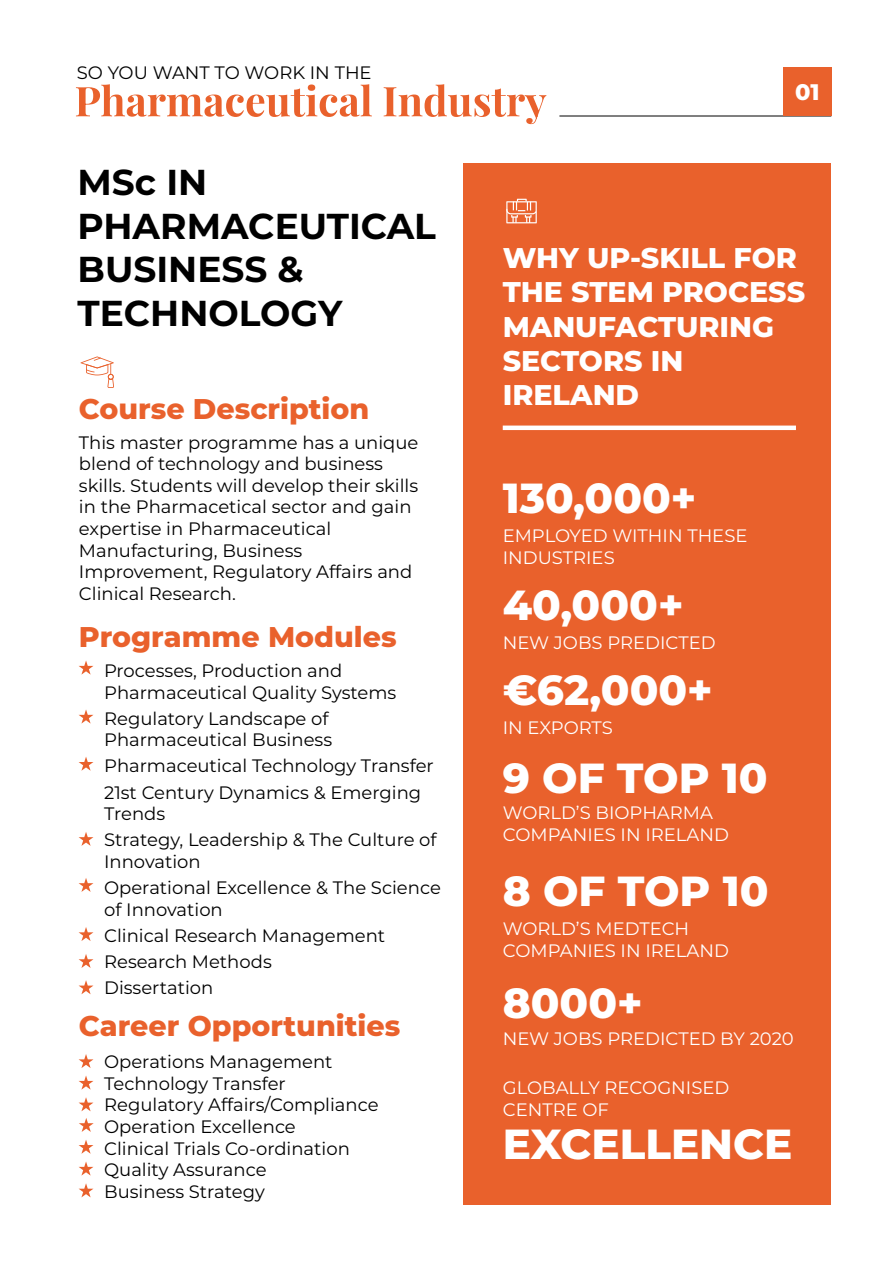
<style>
.page{position:relative;width:893px;height:1263px;background:#fff}
.page>*{position:absolute;margin:0;border:0;box-sizing:border-box;transform-origin:0 0}
.t1{font:800 42px "Montserrat";color:#fff}
.t2{font:700 36px/43.5px "Montserrat";color:#000}
.t3{font:800 28.5px/34.2px "Montserrat";color:#fff}
.t4{font:800 28.5px "Montserrat";color:#e9612c}
.t5{font:800 22.5px "Montserrat";color:#fff}
.t6{font:18px/21.6px "Montserrat";color:#000}
.t7{font:18px/21.6px "Montserrat";color:#fff}
</style>
<div class="page">
<div style="left:463px;top:164px;width:368px;height:1041px;background:#e9612c"></div>
<hr style="left:559px;top:116px;width:272px;height:1px;background:#000">
<div style="left:783px;top:68px;width:48px;height:48px;background:#e9612c"></div>
<svg style="left:81px;top:356px;width:33px;height:32px"></svg>
<svg style="left:79px;top:1054px;width:14px;height:14px"></svg>
<svg style="left:79px;top:1075px;width:14px;height:15px"></svg>
<svg style="left:79px;top:1097px;width:14px;height:14px"></svg>
<svg style="left:79px;top:1118px;width:15px;height:14px"></svg>
<svg style="left:79px;top:1140px;width:14px;height:14px"></svg>
<svg style="left:79px;top:1161px;width:14px;height:14px"></svg>
<svg style="left:79px;top:1183px;width:14px;height:14px"></svg>
<svg style="left:79px;top:660px;width:14px;height:15px"></svg>
<svg style="left:79px;top:709px;width:14px;height:14px"></svg>
<svg style="left:79px;top:757px;width:14px;height:14px"></svg>
<svg style="left:79px;top:832px;width:14px;height:14px"></svg>
<svg style="left:79px;top:878px;width:14px;height:14px"></svg>
<svg style="left:79px;top:927px;width:14px;height:14px"></svg>
<svg style="left:79px;top:954px;width:14px;height:14px"></svg>
<svg style="left:79px;top:980px;width:14px;height:14px"></svg>
<svg style="left:506px;top:199px;width:31px;height:24px"></svg>
<svg style="left:76px;top:84px;width:296px;height:33px"></svg>
<svg style="left:384px;top:84px;width:162px;height:40px"></svg>
<hr style="left:503px;top:426px;width:293px;height:4px;background:#fff">
<p class="t6" style="left:77px;top:62px;width:296px">SO YOU WANT TO WORK IN THE</p>
<h2 class="t2" style="left:78px;top:159px;width:360px">MSc IN<br>PHARMACEUTICAL<br>BUSINESS &amp;<br>TECHNOLOGY</h2>
<h3 class="t4" style="left:79px;top:388px;width:292px">Course Description</h3>
<p class="t6" style="left:79px;top:431px;width:341px">This master programme has a unique blend of technology and business skills. Students will develop their skills in the Pharmacetical sector and gain expertise in Pharmaceutical<br>Manufacturing, Business<br>Improvement, Regulatory Affairs and<br>Clinical Research.</p>
<h3 class="t4" style="left:79px;top:615px;width:319px">Programme Modules</h3>
<p class="t6" style="left:104px;top:659px;width:294px">Processes, Production and<br>Pharmaceutical Quality Systems</p>
<p class="t6" style="left:104px;top:707px;width:230px">Regulatory Landscape of<br>Pharmaceutical Business</p>
<p class="t6" style="left:104px;top:752px;width:331px;line-height:26.1px">Pharmaceutical Technology Transfer<br>21st Century Dynamics &amp; Emerging</p>
<p class="t6" style="left:104px;top:800px;width:334px;line-height:26.1px">Trends<br>Strategy, Leadership &amp; The Culture of</p>
<p class="t6" style="left:104px;top:848px;width:338px;line-height:26.1px">Innovation<br>Operational Excellence &amp; The Science</p>
<p class="t6" style="left:104px;top:895px;width:283px;line-height:26.1px">of Innovation<br>Clinical Research Management<br>Research Methods<br>Dissertation</p>
<h3 class="t4" style="left:79px;top:1005px;width:323px">Career Opportunities</h3>
<p class="t6" style="left:104px;top:1050px;width:276px">Operations Management<br>Technology Transfer<br>Regulatory Affairs/Compliance<br>Operation Excellence<br>Clinical Trials Co-ordination<br>Quality Assurance<br>Business Strategy</p>
<p class="t5" style="left:795px;top:76px;width:26px">01</p>
<h3 class="t3" style="left:503px;top:239px;width:304px">WHY UP-SKILL FOR<br>THE STEM PROCESS<br>MANUFACTURING<br>SECTORS IN<br>IRELAND</h3>
<h1 class="t1" style="left:503px;top:467px;width:195px">130,000+</h1>
<p class="t7" style="left:503px;top:524px;width:246px">EMPLOYED WITHIN THESE<br>INDUSTRIES</p>
<h1 class="t1" style="left:503px;top:574px;width:182px">40,000+</h1>
<p class="t7" style="left:503px;top:631px;width:214px">NEW JOBS PREDICTED</p>
<h1 class="t1" style="left:503px;top:659px;width:212px">€62,000+</h1>
<p class="t7" style="left:503px;top:716px;width:112px">IN EXPORTS</p>
<h1 class="t1" style="left:503px;top:747px;width:266px">9 OF TOP 10</h1>
<p class="t7" style="left:503px;top:801px;width:228px">WORLD’S BIOPHARMA<br>COMPANIES IN IRELAND</p>
<h1 class="t1" style="left:503px;top:861px;width:267px">8 OF TOP 10</h1>
<p class="t7" style="left:503px;top:918px;width:228px">WORLD’S MEDTECH<br>COMPANIES IN IRELAND</p>
<h1 class="t1" style="left:503px;top:972px;width:142px">8000+</h1>
<p class="t7" style="left:503px;top:1027px;width:293px">NEW JOBS PREDICTED BY 2020</p>
<p class="t7" style="left:503px;top:1076px;width:228px">GLOBALLY RECOGNISED<br>CENTRE OF</p>
<h1 class="t1" style="left:503px;top:1114px;width:291px">EXCELLENCE</h1>
</div>
